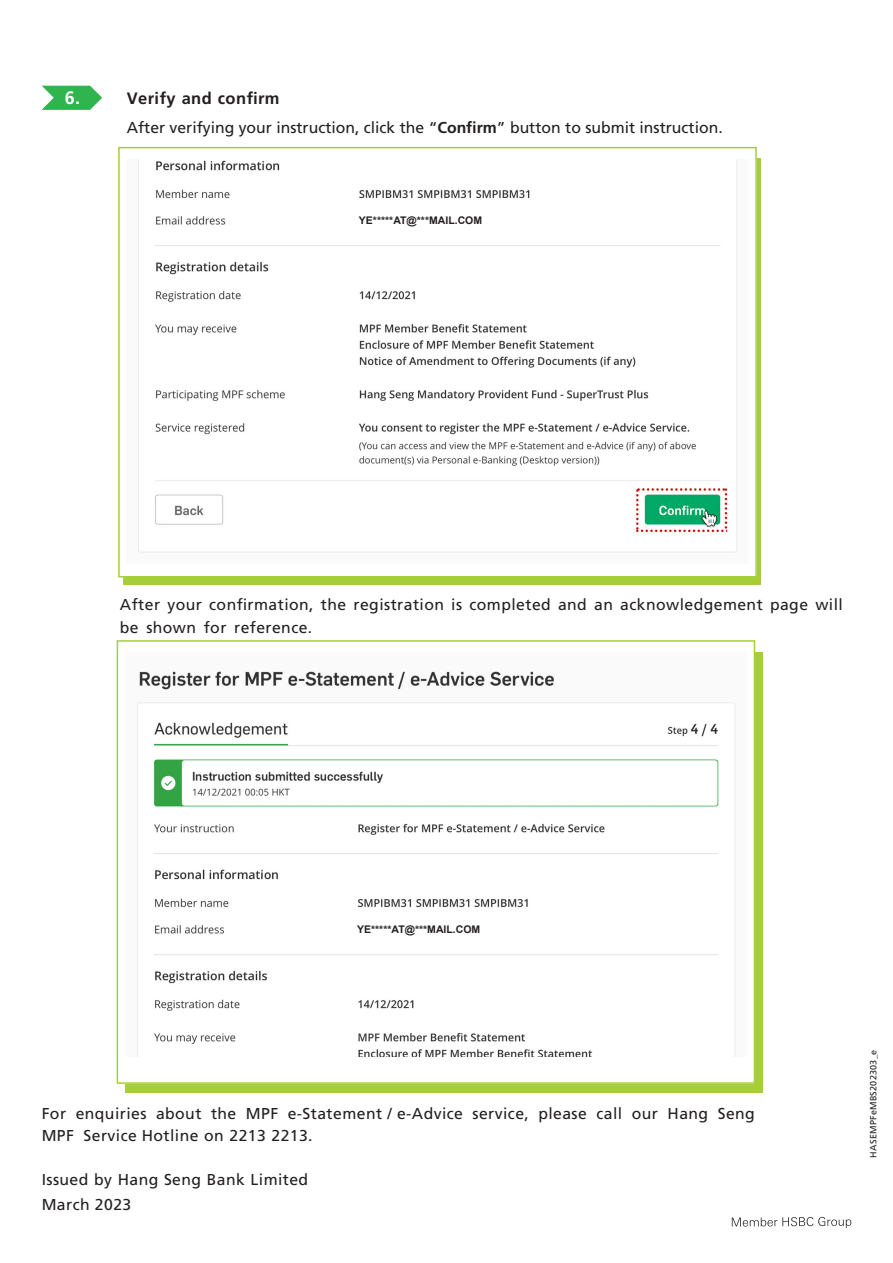
<style>
.page{position:relative;width:893px;height:1263px;background:#fff}
.page>*{position:absolute;margin:0;border:0;box-sizing:border-box;transform-origin:0 0}
.t1{font:700 18px "Frutiger LT Std";color:#fff}
.t2{font:700 16.5px "Frutiger LT Std";letter-spacing:.025em;color:#231f20}
.t3{font:15.75px/22.5px "Frutiger LT Std";letter-spacing:.025em;color:#231f20}
.t4{font:15.75px "Frutiger LT Std";color:#231f20}
.t5{font:700 10.5px "Arial";color:#231f20}
.t6{font:9px "Frutiger LT Std";letter-spacing:.025em;color:#231f20}
.s1{font-weight:700}
</style>
<div class="page">
<div style="left:123px;top:158px;width:638px;height:426px;background:#a6ce39"></div>
<svg style="left:42px;top:86px;width:60px;height:24px"></svg>
<div style="left:119px;top:148px;width:637px;height:429px;background:#fff"></div>
<div style="left:118px;top:147px;width:639px;height:430px;border:2px solid #a6ce39"></div>
<svg style="left:732px;top:1217px;width:119px;height:11px"></svg>
<img style="left:138px;top:160px;width:600px;height:393px">
<div style="left:125px;top:652px;width:638px;height:440px;background:#a6ce39"></div>
<div style="left:117px;top:641px;width:637px;height:442px;background:#fff"></div>
<div style="left:117px;top:640px;width:638px;height:444px;border:2px solid #a6ce39"></div>
<img style="left:137px;top:671px;width:598px;height:385px">
<div style="left:352px;top:210px;width:140px;height:20px;background:#fff"></div>
<div style="left:350px;top:919px;width:141px;height:20px;background:#fff"></div>
<p class="t1" style="left:65px;top:87px;width:17px">6.</p>
<p class="t2" style="left:127px;top:89px;width:154px">Verify and confirm</p>
<p class="t4" style="left:127px;top:118px;width:597px">After verifying your instruction, click the “<span class="s1">Confirm</span>” button to submit instruction.</p>
<p class="t5" style="left:359px;top:213px;width:125px">YE*****AT@***MAIL.COM</p>
<p class="t3" style="left:120px;top:593px;width:724px">After your confirmation, the registration is completed and an acknowledgement page will be shown for reference.</p>
<p class="t5" style="left:357px;top:922px;width:125px">YE*****AT@***MAIL.COM</p>
<p class="t3" style="left:42px;top:1102px;width:715px">For enquiries about the MPF e-Statement / e-Advice service, please call our Hang Seng<br>MPF Service Hotline on 2213 2213.</p>
<p class="t3" style="left:42px;top:1167px;width:268px;line-height:25.5px">Issued by Hang Seng Bank Limited<br>March 2023</p>
<p class="t6" style="left:868px;top:1157px;width:109px;rotate:-90deg">HASEMPFeMBS202303_e</p>
</div>
